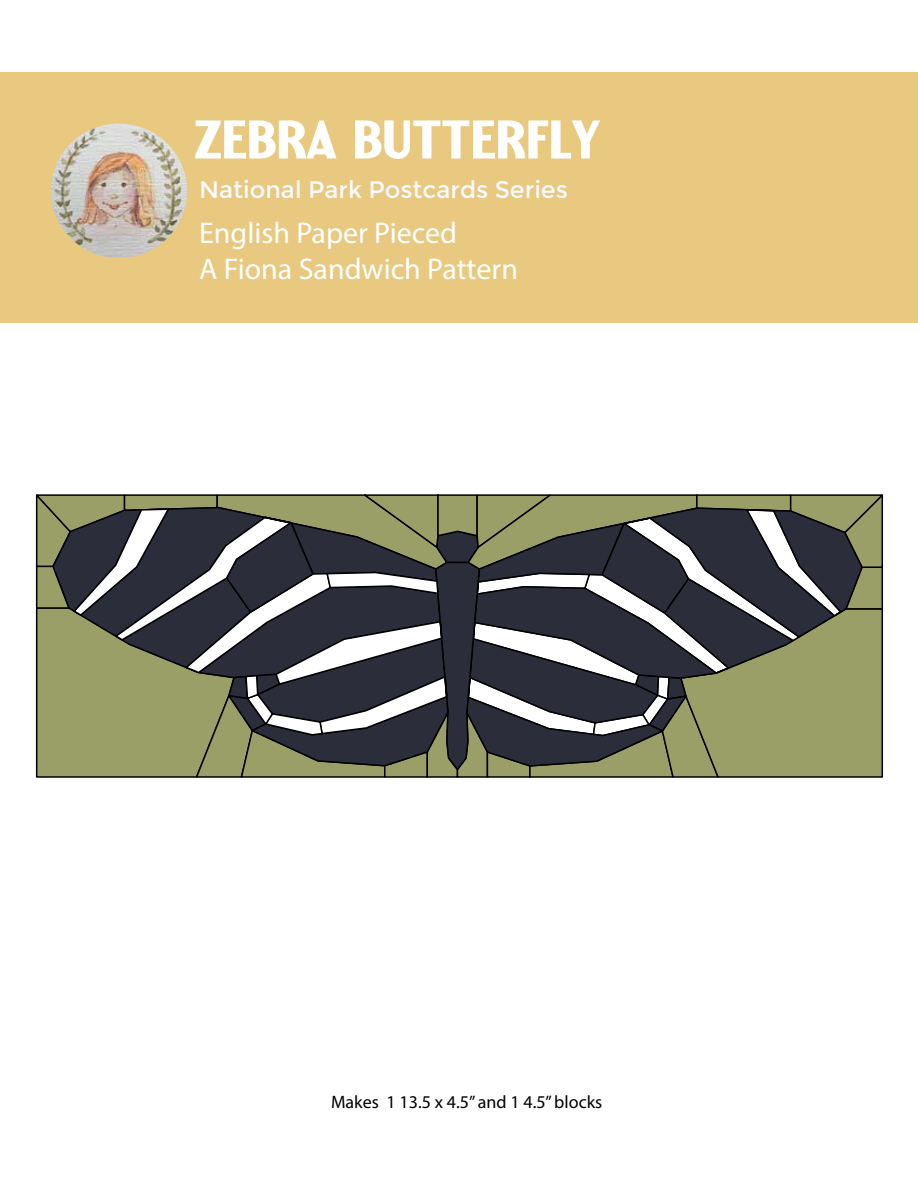
<style>
.page{position:relative;width:918px;height:1188px;background:#fff}
.page>*{position:absolute;margin:0;border:0;box-sizing:border-box;transform-origin:0 0}
.t1{font:54.3px "Yellowstone";letter-spacing:-.025em;color:#fff}
.t2{font:30px/36px "Myriad Pro";color:#fff}
.t3{font:24px "Montserrat";color:#f9faff}
.t4{font:18px "Myriad Pro";color:#000}
</style>
<div class="page">
<div style="left:0;top:72px;width:918px;height:250px;background:#e8c97f"></div>
<img style="left:51px;top:124px;width:136px;height:134px">
<svg style="left:35px;top:494px;width:849px;height:284px;background:#6b6d5e"></svg>
<h1 class="t1" style="left:194px;top:108px;width:409px">ZEBRA BUTTERFLY</h1>
<p class="t3" style="left:199px;top:176px;width:370px">National Park Postcards Series</p>
<p class="t2" style="left:199px;top:218px;width:320px">English Paper Pieced<br>A Fiona Sandwich Pattern</p>
<p class="t4" style="left:331px;top:1095px;width:273px">Makes 1 13.5 x 4.5” and 1 4.5” blocks</p>
</div>
